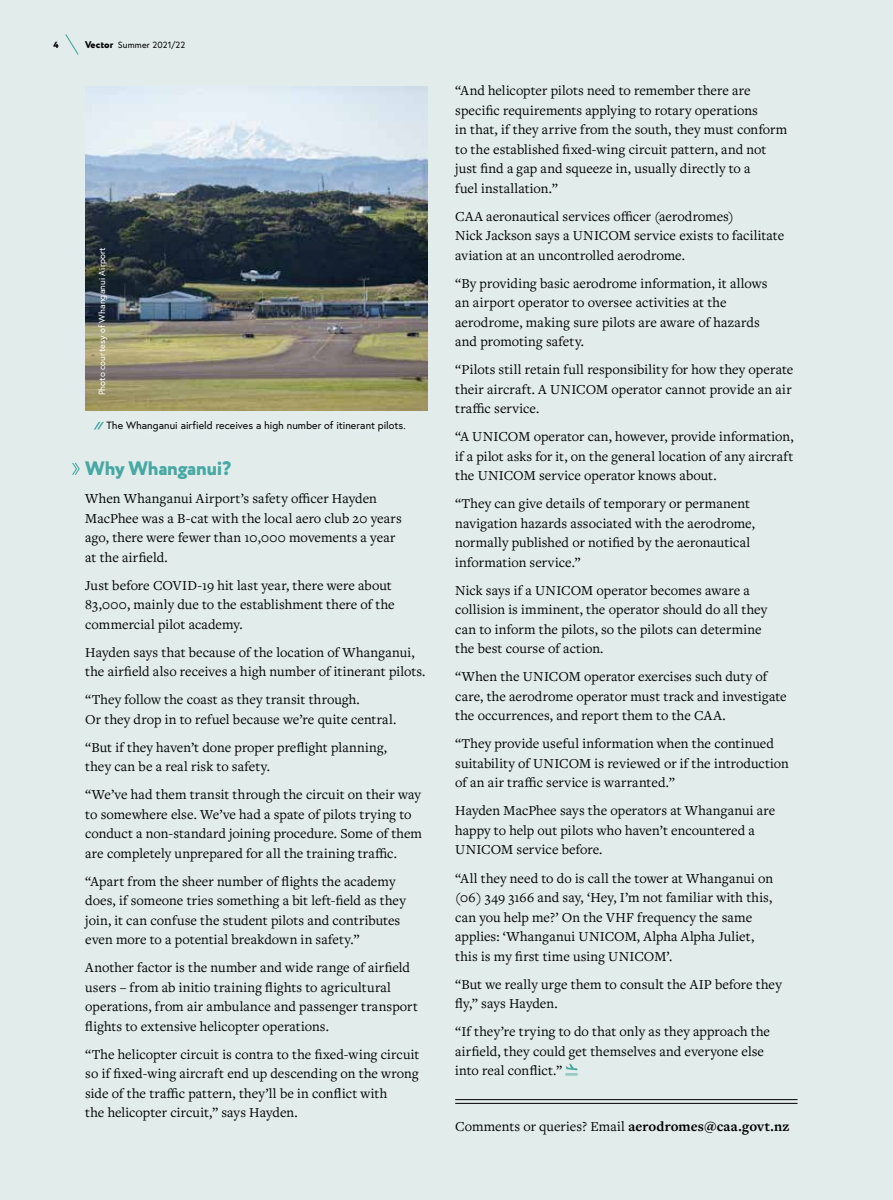
<style>
.page{position:relative;width:893px;height:1200px;background:#fff}
.page>*{position:absolute;margin:0;border:0;box-sizing:border-box;transform-origin:0 0}
.t1{font:800 19.5px "Circe";letter-spacing:-.005em;color:#48a8a3}
.t2{font:14.25px/19.5px "Freight Text Pro";letter-spacing:.005em;color:#000}
.t3{font:10.5px "Europa";letter-spacing:.005em;color:#000}
.t4{font:9px "Europa";letter-spacing:.01em;color:#fff}
.t5{font:9px "Europa";letter-spacing:.02em;color:#000}
.t6{font:800 9px "Circe";color:#000}
.s1{font-family:"Circe";font-weight:800;font-size:9.75px}
.s2{font-weight:700}
</style>
<div class="page">
<div style="left:0;top:0;width:893px;height:1199px;background:#e1eceb"></div>
<svg style="left:72px;top:463px;width:8px;height:11px"></svg>
<img style="left:85px;top:86px;width:343px;height:324px">
<hr style="left:455px;top:1098px;width:342px;height:1px;background:#000">
<hr style="left:455px;top:1102px;width:342px;height:1px;background:#000">
<svg style="left:565px;top:1063px;width:13px;height:12px"></svg>
<div style="left:77px;top:402px;width:344px;height:47px;background:#fff;opacity:.75"></div>
<svg style="left:94px;top:422px;width:10px;height:7px"></svg>
<svg style="left:65px;top:34px;width:14px;height:21px"></svg>
<p class="t6" style="left:53px;top:38px;width:7px">4</p>
<p class="t5" style="left:85px;top:39px;width:102px"><span class="s1">Vector</span> Summer 2021/22</p>
<p class="t4" style="left:96px;top:395px;width:150px;rotate:-90deg">Photo courtesy of Whanganui Airport</p>
<p class="t3" style="left:107px;top:419px;width:301px">The Whanganui airfield receives a high number of itinerant pilots.</p>
<h1 class="t1" style="left:85px;top:455px;width:147px">Why Whanganui?</h1>
<p class="t2" style="left:85px;top:488px;width:318px">When Whanganui Airport’s safety officer Hayden MacPhee was a B-cat with the local aero club 20 years ago, there were fewer than 10,000 movements a year at the airfield.</p>
<p class="t2" style="left:85px;top:574px;width:311px">Just before COVID-19 hit last year, there were about<br>83,000, mainly due to the establishment there of the commercial pilot academy.</p>
<p class="t2" style="left:85px;top:641px;width:342px">Hayden says that because of the location of Whanganui, the airfield also receives a high number of itinerant pilots.</p>
<p class="t2" style="left:85px;top:689px;width:312px">“They follow the coast as they transit through.<br>Or they drop in to refuel because we’re quite central.</p>
<p class="t2" style="left:85px;top:736px;width:303px">“But if they haven’t done proper preflight planning, they can be a real risk to safety.</p>
<p class="t2" style="left:85px;top:784px;width:338px">“We’ve had them transit through the circuit on their way to somewhere else. We’ve had a spate of pilots trying to conduct a non-standard joining procedure. Some of them are completely unprepared for all the training traffic.</p>
<p class="t2" style="left:85px;top:870px;width:322px">“Apart from the sheer number of flights the academy does, if someone tries something a bit left-field as they join, it can confuse the student pilots and contributes even more to a potential breakdown in safety.”</p>
<p class="t2" style="left:85px;top:957px;width:334px">Another factor is the number and wide range of airfield users – from ab initio training flights to agricultural operations, from air ambulance and passenger transport flights to extensive helicopter operations.</p>
<p class="t2" style="left:85px;top:1043px;width:336px">“The helicopter circuit is contra to the fixed-wing circuit so if fixed-wing aircraft end up descending on the wrong side of the traffic pattern, they’ll be in conflict with<br>the helicopter circuit,” says Hayden.</p>
<p class="t2" style="left:455px;top:80px;width:334px">“And helicopter pilots need to remember there are specific requirements applying to rotary operations<br>in that, if they arrive from the south, they must conform to the established fixed-wing circuit pattern, and not just find a gap and squeeze in, usually directly to a<br>fuel installation.”</p>
<p class="t2" style="left:455px;top:206px;width:331px">CAA aeronautical services officer (aerodromes)<br>Nick Jackson says a UNICOM service exists to facilitate aviation at an uncontrolled aerodrome.</p>
<p class="t2" style="left:455px;top:273px;width:314px">“By providing basic aerodrome information, it allows an airport operator to oversee activities at the aerodrome, making sure pilots are aware of hazards and promoting safety.</p>
<p class="t2" style="left:455px;top:359px;width:340px">“Pilots still retain full responsibility for how they operate their aircraft. A UNICOM operator cannot provide an air traffic service.</p>
<p class="t2" style="left:455px;top:426px;width:340px;text-align:justify">“A UNICOM operator can, however, provide information, if a pilot asks for it, on the general location of any aircraft the UNICOM service operator knows about.</p>
<p class="t2" style="left:455px;top:493px;width:301px">“They can give details of temporary or permanent navigation hazards associated with the aerodrome, normally published or notified by the aeronautical information service.”</p>
<p class="t2" style="left:455px;top:580px;width:314px">Nick says if a UNICOM operator becomes aware a collision is imminent, the operator should do all they can to inform the pilots, so the pilots can determine the best course of action.</p>
<p class="t2" style="left:455px;top:666px;width:333px">“When the UNICOM operator exercises such duty of care, the aerodrome operator must track and investigate the occurrences, and report them to the CAA.</p>
<p class="t2" style="left:455px;top:733px;width:335px">“They provide useful information when the continued suitability of UNICOM is reviewed or if the introduction of an air traffic service is warranted.”</p>
<p class="t2" style="left:455px;top:800px;width:322px">Hayden MacPhee says the operators at Whanganui are happy to help out pilots who haven’t encountered a<br>UNICOM service before.</p>
<p class="t2" style="left:455px;top:867px;width:320px">“All they need to do is call the tower at Whanganui on (06) 349 3166 and say, ‘Hey, I’m not familiar with this, can you help me?’ On the VHF frequency the same applies: ‘Whanganui UNICOM, Alpha Alpha Juliet, this is my first time using UNICOM’.</p>
<p class="t2" style="left:455px;top:973px;width:328px">“But we really urge them to consult the AIP before they fly,” says Hayden.</p>
<p class="t2" style="left:455px;top:1020px;width:316px">“If they’re trying to do that only as they approach the airfield, they could get themselves and everyone else into real conflict.”</p>
<p class="t2" style="left:455px;top:1116px;width:336px">Comments or queries? Email <span class="s2">aerodromes@caa.govt.nz</span></p>
</div>
